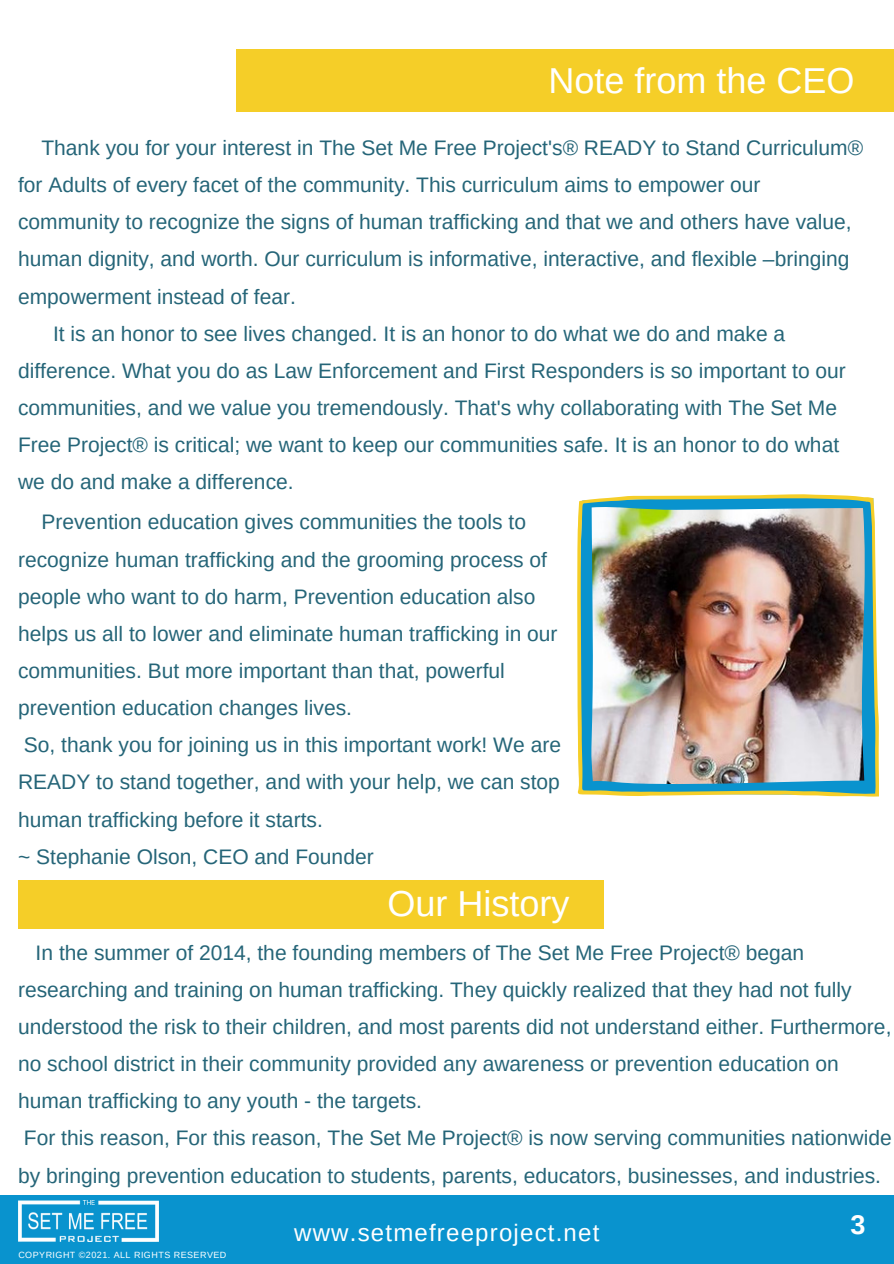
<style>
.page{position:relative;width:894px;height:1264px;background:#fff}
.page>*{position:absolute;margin:0;border:0;box-sizing:border-box;transform-origin:0 0}
.t1{font:36px "Arimo";color:#fff}
.t2{font:700 27px "Arimo";color:#fff}
.t3{font:24px "Arimo";letter-spacing:.05em;color:#fff}
.t4{font:21px/37.2px "Arimo";color:#256578}
.t5{font:9px "Arimo";letter-spacing:.05em;color:#fff}
</style>
<div class="page">
<div style="left:0;top:1195px;width:893px;height:68px;background:#0993ce"></div>
<div style="left:236px;top:50px;width:657px;height:62px;background:#f5ce28"></div>
<img style="left:18px;top:1200px;width:141px;height:41px">
<div style="left:18px;top:880px;width:585px;height:48px;background:#f5ce28"></div>
<svg style="left:577px;top:494px;width:301px;height:302px;background:#60ada5"></svg>
<img style="left:591px;top:507px;width:273px;height:277px">
<h3 class="t1" style="left:548px;top:60px;width:307px">Note from the CEO</h3>
<p class="t4" style="left:18px;top:129px;width:846px;text-indent:23px">Thank you for your interest in The Set Me Free Project's® READY to Stand Curriculum® for Adults of every facet of the community. This curriculum aims to empower our community to recognize the signs of human trafficking and that we and others have value, human dignity, and worth. Our curriculum is informative, interactive, and flexible –bringing empowerment instead of fear.</p>
<p class="t4" style="left:18px;top:315px;width:829px;text-indent:35px">It is an honor to see lives changed. It is an honor to do what we do and make a difference. What you do as Law Enforcement and First Responders is so important to our communities, and we value you tremendously. That's why collaborating with The Set Me Free Project® is critical; we want to keep our communities safe. It is an honor to do what we do and make a difference.</p>
<p class="t4" style="left:18px;top:503px;width:544px;text-indent:23px">Prevention education gives communities the tools to recognize human trafficking and the grooming process of people who want to do harm, Prevention education also helps us all to lower and eliminate human trafficking in our communities. But more important than that, powerful prevention education changes lives.<br>So, thank you for joining us in this important work! We are READY to stand together, and with your help, we can stop human trafficking before it starts.<br>~ Stephanie Olson, CEO and Founder</p>
<p class="t1" style="left:387px;top:883px;width:183px">Our History</p>
<h3 class="t4" style="left:18px;top:933px;width:874px;text-indent:18px">In the summer of 2014, the founding members of The Set Me Free Project® began researching and training on human trafficking. They quickly realized that they had not fully understood the risk to their children, and most parents did not understand either. Furthermore, no school district in their community provided any awareness or prevention education on human trafficking to any youth - the targets.<br>For this reason, For this reason, The Set Me Project® is now serving communities nationwide by bringing prevention education to students, parents, educators, businesses, and industries.</h3>
<h2 class="t2" style="left:850px;top:1209px;width:17px">3</h2>
<h1 class="t3" style="left:294px;top:1219px;width:306px">www.setmefreeproject.net</h1>
<h1 class="t5" style="left:18px;top:1249px;width:209px">COPYRIGHT ©2021. ALL RIGHTS RESERVED</h1>
</div>
